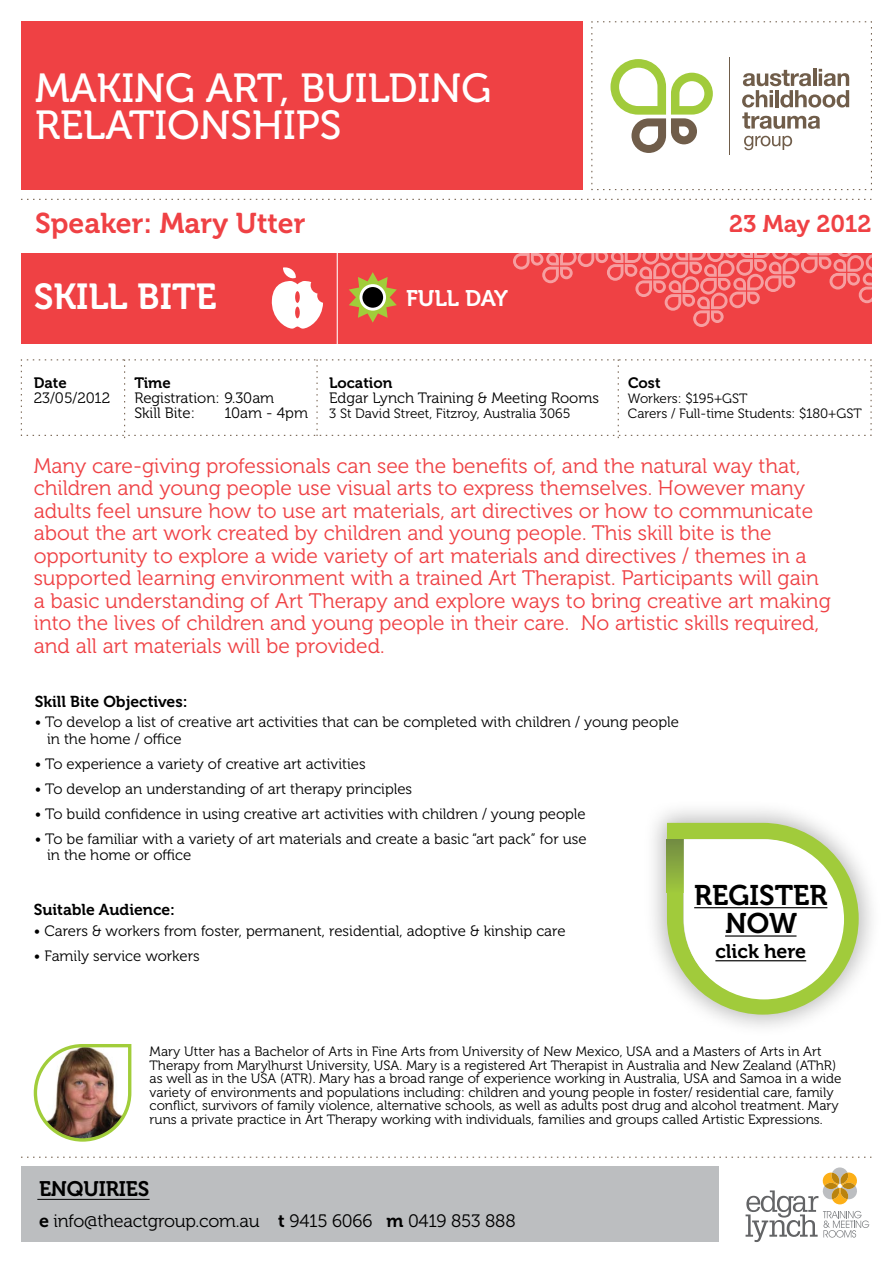
<style>
.page{position:relative;width:893px;height:1263px;background:#fff}
.page>*{position:absolute;margin:0;border:0;box-sizing:border-box;transform-origin:0 0}
.t1{font:40.5px/37.5px "Museo 500";color:#fff}
.t2{font:36px "Museo 700";color:#fff}
.t3{font:28.5px "Museo 700";color:#ef4144}
.t4{font:28.35px/28.3px "Museo 700";color:#000;text-align:center}
.t5{font:24px "Museo 700";letter-spacing:-.005em;color:#ef4144}
.t6{font:22.5px "Museo 700";letter-spacing:-.015em;color:#fff}
.t7{font:21px/22.5px "Museo 300";color:#ef4144}
.t8{font:21px "Museo 700";letter-spacing:-.01em;color:#000}
.t9{font:19.65px "Museo 700";color:#000}
.t10{font:18px "Museo 300";letter-spacing:-.01em;color:#000}
.t11{font:15.75px "Museo 700";color:#000}
.t12{font:15px/16.5px "Museo 300";color:#000}
.t13{font:15px "Museo 700";color:#000}
.t14{font:13.5px/13.5px "Museo 300";color:#000}
.s1{font-family:"Museo 700"}
</style>
<div class="page">
<div style="left:21px;top:21px;width:561px;height:169px;background:#ef4144"></div>
<svg style="left:591px;top:21px;width:281px;height:169px"></svg>
<div style="left:21px;top:253px;width:850px;height:91px;background:#ef4144"></div>
<svg style="left:21px;top:199px;width:850px;height:1px"></svg>
<svg style="left:21px;top:1157px;width:850px;height:1px"></svg>
<div style="left:644px;top:800px;width:238px;height:238px;background:#000;opacity:.35"></div>
<svg style="left:667px;top:823px;width:192px;height:191px"></svg>
<hr style="left:694px;top:907px;width:133px;height:1px;background:#000">
<hr style="left:725px;top:935px;width:71px;height:1px;background:#000">
<hr style="left:715px;top:960px;width:91px;height:1px;background:#000">
<svg style="left:746px;top:1167px;width:123px;height:75px"></svg>
<svg style="left:513px;top:253px;width:359px;height:74px"></svg>
<svg style="left:271px;top:267px;width:52px;height:62px"></svg>
<div style="left:21px;top:1166px;width:697px;height:75px;background:#bcbec0"></div>
<hr style="left:37px;top:1199px;width:113px;height:1px;background:#000">
<img style="left:33px;top:1044px;width:99px;height:98px">
<svg style="left:21px;top:359px;width:851px;height:79px"></svg>
<svg style="left:349px;top:272px;width:48px;height:51px"></svg>
<div style="left:361px;top:286px;width:24px;height:23px;background:#000;border-radius:50%"></div>
<div style="left:359px;top:284px;width:27px;height:27px;border:3px solid #fff;border-radius:50%"></div>
<hr style="left:337px;top:253px;width:1px;height:91px;background:#fff">
<h1 class="t1" style="left:35px;top:70px;width:458px">MAKING ART, BUILDING<br>RELATIONSHIPS</h1>
<h3 class="t3" style="left:35px;top:207px;width:272px">Speaker: Mary Utter</h3>
<h3 class="t5" style="left:729px;top:211px;width:144px">23 May 2012</h3>
<h2 class="t2" style="left:34px;top:277px;width:184px">SKILL BITE</h2>
<h3 class="t6" style="left:406px;top:286px;width:103px">FULL DAY</h3>
<p class="t13" style="left:34px;top:374px;width:34px">Date</p>
<p class="t12" style="left:34px;top:390px;width:78px">23/05/2012</p>
<p class="t13" style="left:134px;top:375px;width:38px">Time</p>
<p class="t12" style="left:134px;top:391px;width:141px;line-height:15px">Registration: 9.30am<br>Skill Bite:</p>
<p class="t12" style="left:224px;top:405px;width:85px">10am - 4pm</p>
<p class="t13" style="left:329px;top:374px;width:65px">Location</p>
<p class="t12" style="left:329px;top:390px;width:271px">Edgar Lynch Training &amp; Meeting Rooms</p>
<p class="t14" style="left:329px;top:407px;width:243px">3 St David Street, Fitzroy, Australia 3065</p>
<p class="t13" style="left:628px;top:375px;width:34px">Cost</p>
<p class="t14" style="left:628px;top:391px;width:235px;line-height:15px">Workers: $195+GST<br>Carers / Full-time Students: $180+GST</p>
<p class="t7" style="left:34px;top:455px;width:799px">Many care-giving professionals can see the benefits of, and the natural way that, children and young people use visual arts to express themselves. However many adults feel unsure how to use art materials, art directives or how to communicate about the art work created by children and young people. This skill bite is the opportunity to explore a wide variety of art materials and directives / themes in a supported learning environment with a trained Art Therapist. Participants will gain a basic understanding of Art Therapy and explore ways to bring creative art making into the lives of children and young people in their care. No artistic skills required, and all art materials will be provided.</p>
<p class="t11" style="left:35px;top:692px;width:154px">Skill Bite Objectives:</p>
<p class="t12" style="left:47px;top:714px;width:633px;text-indent:-12px">• To develop a list of creative art activities that can be completed with children / young people in the home / office</p>
<p class="t12" style="left:35px;top:756px;width:332px">• To experience a variety of creative art activities</p>
<p class="t12" style="left:35px;top:781px;width:379px">• To develop an understanding of art therapy principles</p>
<p class="t12" style="left:35px;top:806px;width:552px">• To build confidence in using creative art activities with children / young people</p>
<p class="t12" style="left:47px;top:831px;width:541px;text-indent:-12px">• To be familiar with a variety of art materials and create a basic “art pack” for use in the home or office</p>
<p class="t11" style="left:34px;top:901px;width:143px">Suitable Audience:</p>
<p class="t12" style="left:34px;top:923px;width:533px">• Carers &amp; workers from foster, permanent, residential, adoptive &amp; kinship care</p>
<p class="t12" style="left:34px;top:948px;width:167px">• Family service workers</p>
<h3 class="t4" style="left:694px;top:881px;width:135px">REGISTER<br>NOW</h3>
<h3 class="t9" style="left:715px;top:940px;width:92px">click here</h3>
<p class="t14" style="left:150px;top:1045px;width:693px">Mary Utter has a Bachelor of Arts in Fine Arts from University of New Mexico, USA and a Masters of Arts in Art Therapy from Marylhurst University, USA. Mary is a registered Art Therapist in Australia and New Zealand (AThR) as well as in the USA (ATR). Mary has a broad range of experience working in Australia, USA and Samoa in a wide variety of environments and populations including: children and young people in foster/ residential care, family conflict, survivors of family violence, alternative schools, as well as adults post drug and alcohol treatment. Mary runs a private practice in Art Therapy working with individuals, families and groups called Artistic Expressions.</p>
<h3 class="t8" style="left:39px;top:1177px;width:112px">ENQUIRIES</h3>
<h3 class="t10" style="left:39px;top:1211px;width:478px"><span class="s1">e</span> info@theactgroup.com.au <span class="s1">t</span> 9415 6066 <span class="s1">m</span> 0419 853 888</h3>
</div>
